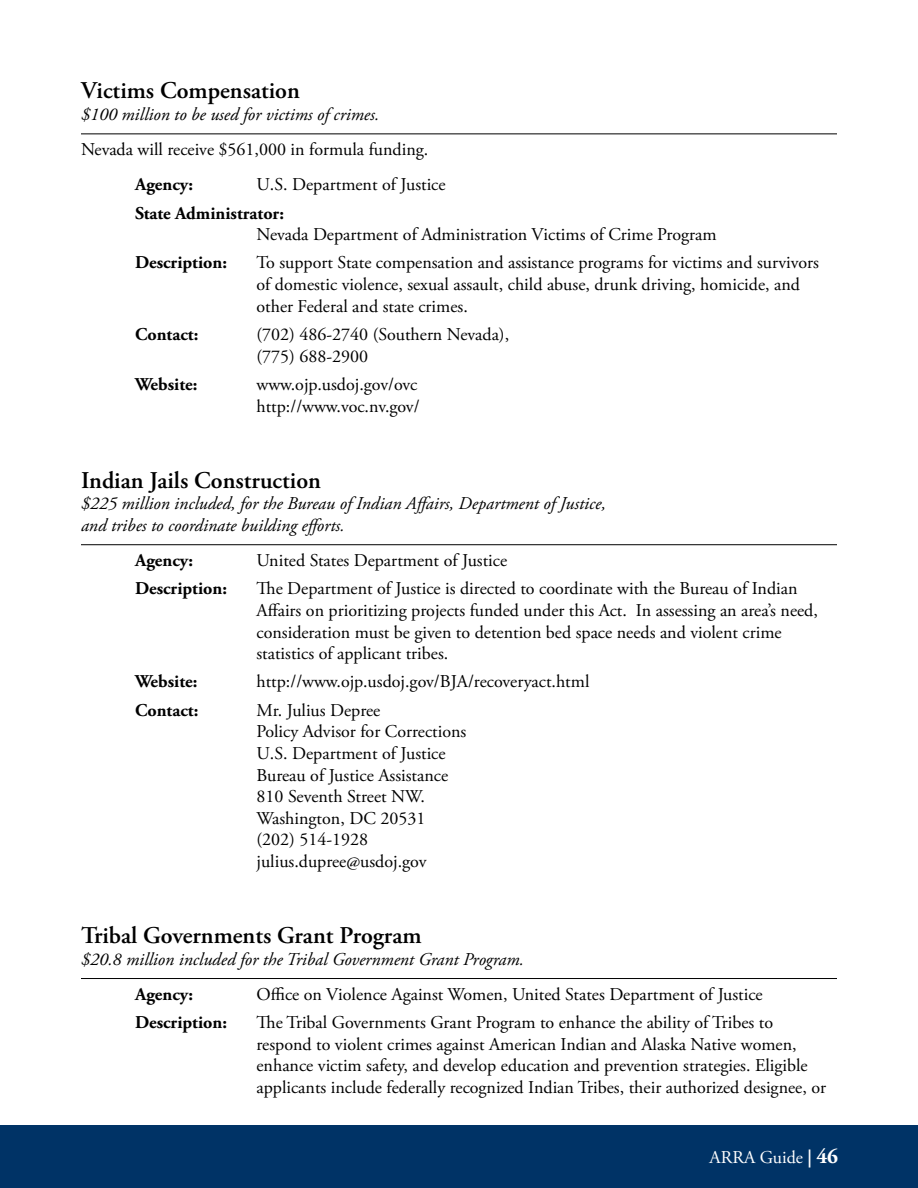
<style>
.page{position:relative;width:918px;height:1188px;background:#fff}
.page>*{position:absolute;margin:0;border:0;box-sizing:border-box;transform-origin:0 0}
.t1{font:600 24px "Adobe Garamond Pro";color:#000}
.t2{font:18px/21.6px "Adobe Garamond Pro";color:#000}
.t3{font:italic 18px/21.6px "Adobe Garamond Pro";color:#000}
.t4{font:700 18px "Adobe Garamond Pro";color:#000}
.t5{font:18px "Adobe Garamond Pro";color:#fff}
.s1{font-weight:700}
.s2{font-weight:700;font-size:21px}
</style>
<div class="page">
<div style="left:0;top:1126px;width:918px;height:62px;background:#036"></div>
<hr style="left:81px;top:133px;width:756px;height:1px;background:#000">
<hr style="left:81px;top:544px;width:756px;height:1px;background:#000">
<hr style="left:81px;top:978px;width:756px;height:1px;background:#000">
<h1 class="t1" style="left:81px;top:77px;width:220px">Victims Compensation</h1>
<p class="t3" style="left:81px;top:104px;width:300px">$100 million to be used for victims of crimes.</p>
<p class="t2" style="left:81px;top:139px;width:349px">Nevada will receive $561,000 in formula funding.</p>
<p class="t4" style="left:135px;top:174px;width:60px">Agency:</p>
<p class="t2" style="left:256px;top:174px;width:191px">U.S. Department of Justice</p>
<p class="t4" style="left:135px;top:202px;width:151px">State Administrator:</p>
<p class="t2" style="left:256px;top:224px;width:462px">Nevada Department of Administration Victims of Crime Program</p>
<p class="t4" style="left:135px;top:252px;width:94px">Description:</p>
<p class="t2" style="left:256px;top:253px;width:564px">To support State compensation and assistance programs for victims and survivors of domestic violence, sexual assault, child abuse, drunk driving, homicide, and other Federal and state crimes.</p>
<p class="t4" style="left:135px;top:324px;width:65px">Contact:</p>
<p class="t2" style="left:256px;top:324px;width:254px">(702) 486-2740 (Southern Nevada), (775) 688-2900</p>
<p class="t4" style="left:135px;top:374px;width:64px">Website:</p>
<p class="t2" style="left:256px;top:374px;width:165px">www.ojp.usdoj.gov/ovc http://www.voc.nv.gov/</p>
<h1 class="t1" style="left:81px;top:466px;width:241px">Indian Jails Construction</h1>
<p class="t3" style="left:81px;top:493px;width:527px">$225 million included, for the Bureau of Indian Affairs, Department of Justice, and tribes to coordinate building efforts.</p>
<p class="t4" style="left:135px;top:550px;width:60px">Agency:</p>
<p class="t2" style="left:256px;top:550px;width:252px">United States Department of Justice</p>
<p class="t4" style="left:135px;top:578px;width:94px">Description:</p>
<p class="t2" style="left:256px;top:578px;width:563px">The Department of Justice is directed to coordinate with the Bureau of Indian Affairs on prioritizing projects funded under this Act. In assessing an area’s need, consideration must be given to detention bed space needs and violent crime statistics of applicant tribes.</p>
<p class="t4" style="left:135px;top:671px;width:64px">Website:</p>
<p class="t2" style="left:256px;top:672px;width:334px">http://www.ojp.usdoj.gov/BJA/recoveryact.html</p>
<p class="t4" style="left:135px;top:700px;width:65px">Contact:</p>
<p class="t2" style="left:256px;top:700px;width:211px">Mr. Julius Depree<br>Policy Advisor for Corrections<br>U.S. Department of Justice<br>Bureau of Justice Assistance<br>810 Seventh Street NW.<br>Washington, DC 20531 (202) 514-1928 julius.dupree@usdoj.gov</p>
<h1 class="t1" style="left:81px;top:922px;width:342px">Tribal Governments Grant Program</h1>
<p class="t3" style="left:81px;top:949px;width:445px">$20.8 million included for the Tribal Government Grant Program.</p>
<p class="t4" style="left:135px;top:984px;width:60px">Agency:</p>
<p class="t2" style="left:256px;top:984px;width:508px">Office on Violence Against Women, United States Department of Justice</p>
<p class="t4" style="left:135px;top:1012px;width:94px">Description:</p>
<p class="t2" style="left:256px;top:1012px;width:571px">The Tribal Governments Grant Program to enhance the ability of Tribes to respond to violent crimes against American Indian and Alaska Native women, enhance victim safety, and develop education and prevention strategies. Eligible applicants include federally recognized Indian Tribes, their authorized designee, or</p>
<p class="t5" style="left:710px;top:1146px;width:130px">ARRA Guide <span class="s1">|</span> <span class="s2">46</span></p>
</div>
